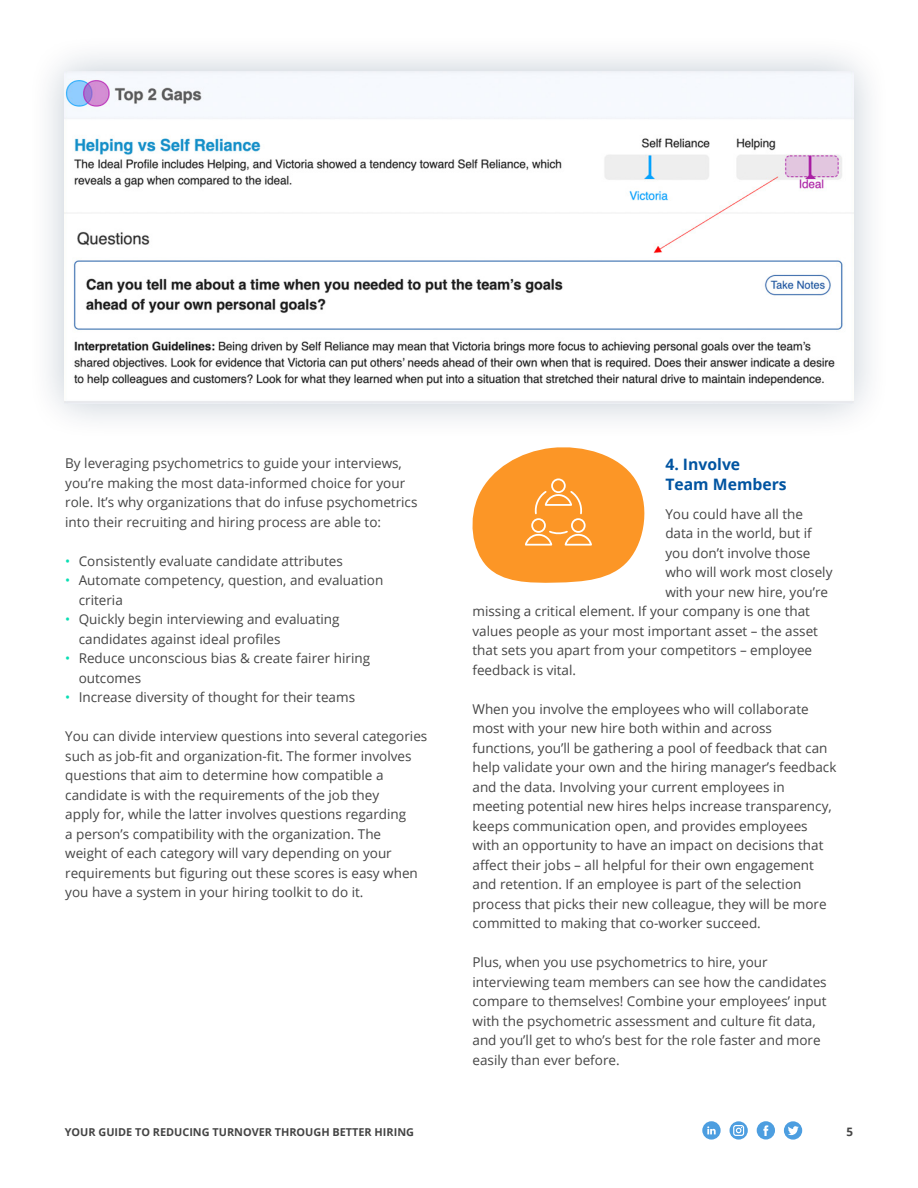
<style>
.page{position:relative;width:918px;height:1188px;background:#fff}
.page>*{position:absolute;margin:0;border:0;box-sizing:border-box;transform-origin:0 0}
.t1{font:700 15.75px/19.5px "Open Sans";color:#0054a1}
.t2{font:13.5px/19.5px "Open Sans";color:#454545}
.t3{font:700 11.7px "Open Sans";color:#454545}
.t4{font:700 10.8px "Open Sans";color:#454545}
.s1{color:#08deb3}
</style>
<div class="page">
<svg style="left:702px;top:1121px;width:19px;height:19px"></svg>
<svg style="left:784px;top:1121px;width:18px;height:19px"></svg>
<svg style="left:730px;top:1121px;width:18px;height:19px"></svg>
<svg style="left:757px;top:1121px;width:18px;height:19px"></svg>
<div style="left:27px;top:33px;width:864px;height:408px;background:#00294f;opacity:.25"></div>
<img style="left:65px;top:71px;width:788px;height:333px">
<svg style="left:472px;top:447px;width:173px;height:136px"></svg>
<p class="t2" style="left:65px;top:453px;width:354px">By leveraging psychometrics to guide your interviews, you’re making the most data-informed choice for your role. It’s why organizations that do infuse psychometrics into their recruiting and hiring process are able to:</p>
<p class="t2" style="left:65px;top:551px;width:279px"><span class="s1">•</span> Consistently evaluate candidate attributes</p>
<p class="t2" style="left:79px;top:570px;width:306px;text-indent:-14px"><span class="s1">•</span> Automate competency, question, and evaluation criteria</p>
<p class="t2" style="left:79px;top:609px;width:262px;text-indent:-14px"><span class="s1">•</span> Quickly begin interviewing and evaluating candidates against ideal profiles</p>
<p class="t2" style="left:79px;top:648px;width:293px;text-indent:-14px"><span class="s1">•</span> Reduce unconscious bias &amp; create fairer hiring outcomes</p>
<p class="t2" style="left:65px;top:687px;width:291px"><span class="s1">•</span> Increase diversity of thought for their teams</p>
<p class="t2" style="left:65px;top:726px;width:364px">You can divide interview questions into several categories such as job-fit and organization-fit. The former involves questions that aim to determine how compatible a candidate is with the requirements of the job they<br>apply for, while the latter involves questions regarding<br>a person’s compatibility with the organization. The<br>weight of each category will vary depending on your requirements but figuring out these scores is easy when you have a system in your hiring toolkit to do it.</p>
<p class="t1" style="left:665px;top:454px;width:123px">4. Involve<br>Team Members</p>
<p class="t2" style="left:665px;top:504px;width:139px">You could have all the</p>
<p class="t2" style="left:665px;top:523px;width:148px">data in the world, but if</p>
<p class="t2" style="left:665px;top:543px;width:147px">you don’t involve those</p>
<p class="t2" style="left:665px;top:562px;width:169px">who will work most closely</p>
<p class="t2" style="left:665px;top:582px;width:164px">with your new hire, you’re</p>
<p class="t2" style="left:473px;top:601px;width:339px">missing a critical element. If your company is one that</p>
<p class="t2" style="left:473px;top:621px;width:347px">values people as your most important asset – the asset</p>
<p class="t2" style="left:473px;top:640px;width:341px">that sets you apart from your competitors – employee</p>
<p class="t2" style="left:473px;top:660px;width:105px">feedback is vital.</p>
<p class="t2" style="left:473px;top:699px;width:365px">When you involve the employees who will collaborate most with your new hire both within and across functions, you’ll be gathering a pool of feedback that can help validate your own and the hiring manager’s feedback and the data. Involving your current employees in meeting potential new hires helps increase transparency, keeps communication open, and provides employees with an opportunity to have an impact on decisions that affect their jobs – all helpful for their own engagement and retention. If an employee is part of the selection process that picks their new colleague, they will be more committed to making that co-worker succeed.</p>
<p class="t2" style="left:473px;top:952px;width:356px">Plus, when you use psychometrics to hire, your interviewing team members can see how the candidates compare to themselves! Combine your employees’ input with the psychometric assessment and culture fit data, and you’ll get to who’s best for the role faster and more easily than ever before.</p>
<p class="t4" style="left:65px;top:1124px;width:351px">YOUR GUIDE TO REDUCING TURNOVER THROUGH BETTER HIRING</p>
<p class="t3" style="left:847px;top:1123px;width:8px">5</p>
</div>
